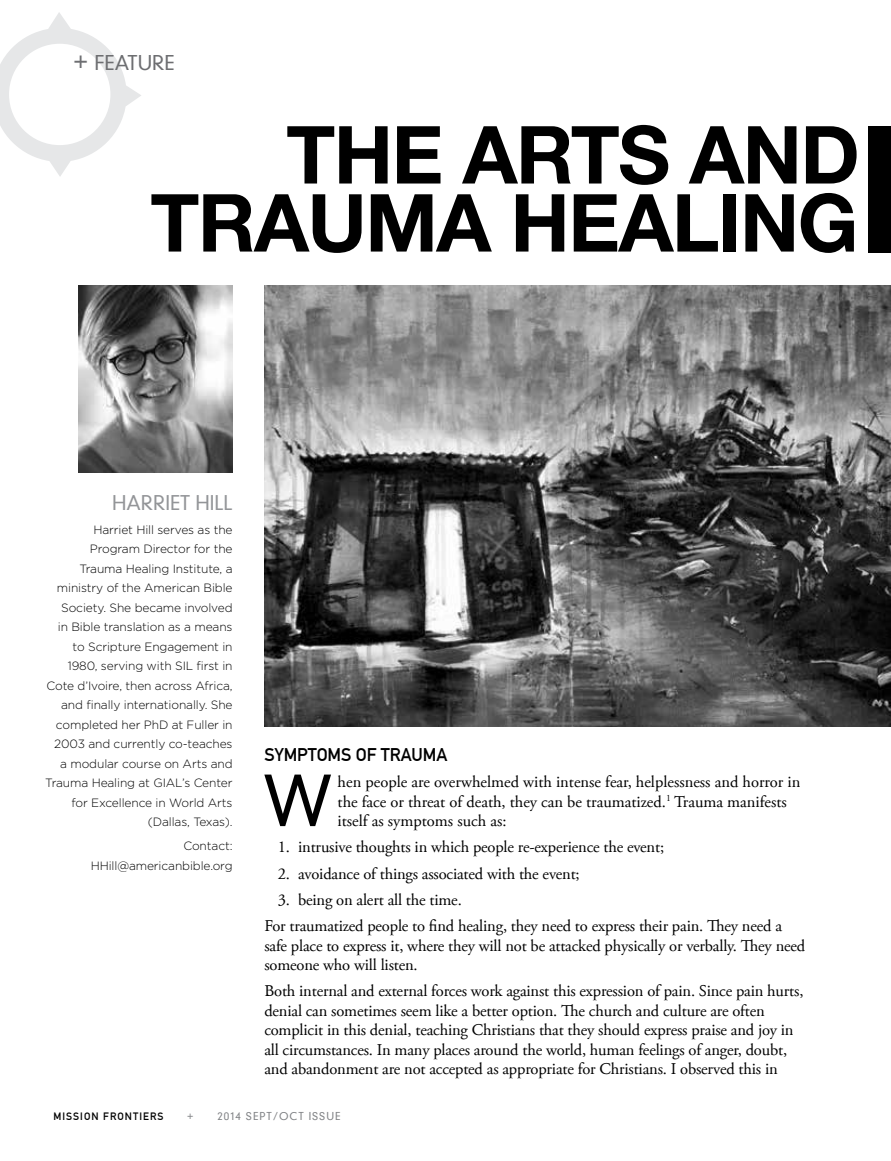
<style>
.page{position:relative;width:891px;height:1161px;background:#fff}
.page>*{position:absolute;margin:0;border:0;box-sizing:border-box;transform-origin:0 0}
.t1{font:700 80.25px/68.1px "Helvetica Neue LT Std";letter-spacing:-.02em;color:#000;text-align:right}
.t2{font:300 67.8px "DIN Neuzeit Grotesk Std";color:#000}
.t3{font:300 19.65px "DIN Neuzeit Grotesk Std";color:#6d6e71}
.t4{font:300 19.5px "DIN Neuzeit Grotesk Std";color:#939598}
.t5{font:18px "DIN Mittelschrift Std";color:#000}
.t6{font:16.5px/19.5px "Adobe Garamond Pro";letter-spacing:-.01em;color:#000}
.t7{font:300 12px/19.5px "Gotham";letter-spacing:-.01em;color:#000;text-align:right}
.t8{font:300 10.5px "DIN Neuzeit Grotesk Std";letter-spacing:.1em;color:#808285}
.t9{font:10.5px "DIN Mittelschrift Std";letter-spacing:.1em;color:#000}
.s1{font-size:24.3px}
</style>
<div class="page">
<svg style="left:0;top:12px;width:141px;height:164px"></svg>
<img style="left:79px;top:285px;width:154px;height:188px">
<img style="left:264px;top:285px;width:627px;height:442px">
<div style="left:869px;top:126px;width:22px;height:126px;background:#000"></div>
<p class="t3" style="left:74px;top:51px;width:103px"><span class="s1">+</span> FEATURE</p>
<h1 class="t1" style="left:150px;top:119px;width:711px">THE ARTS AND<br>TRAUMA HEALING</h1>
<p class="t4" style="left:112px;top:491px;width:122px">HARRIET HILL</p>
<p class="t7" style="left:45px;top:519px;width:189px">Harriet Hill serves as the<br>Program Director for the<br>Trauma Healing Institute, a ministry of the American Bible<br>Society. She became involved<br>in Bible translation as a means to Scripture Engagement in<br>1980, serving with SIL first in<br>Cote d’Ivoire, then across Africa, and finally internationally. She completed her PhD at Fuller in<br>2003 and currently co-teaches a modular course on Arts and<br>Trauma Healing at GIAL’s Center for Excellence in World Arts (Dallas, Texas).</p>
<p class="t7" style="left:91px;top:836px;width:143px">Contact:<br>HHill@americanbible.org</p>
<p class="t5" style="left:264px;top:744px;width:185px">SYMPTOMS OF TRAUMA</p>
<h2 class="t2" style="left:263px;top:760px;width:71px">W</h2>
<p class="t6" style="left:338px;top:773px;width:464px">hen people are overwhelmed with intense fear, helplessness and horror in the face or threat of death, they can be traumatized.<sup>1</sup> Trauma manifests itself as symptoms such as:</p>
<p class="t6" style="left:278px;top:838px;width:388px">1. intrusive thoughts in which people re-experience the event;</p>
<p class="t6" style="left:278px;top:864px;width:303px">2. avoidance of things associated with the event;</p>
<p class="t6" style="left:264px;top:887px;width:519px;line-height:26.2px;text-indent:13px">3. being on alert all the time.<br>For traumatized people to find healing, they need to express their pain. They need a</p>
<p class="t6" style="left:264px;top:936px;width:542px">safe place to express it, where they will not be attacked physically or verbally. They need someone who will listen.</p>
<p class="t6" style="left:264px;top:982px;width:541px">Both internal and external forces work against this expression of pain. Since pain hurts, denial can sometimes seem like a better option. The church and culture are often complicit in this denial, teaching Christians that they should express praise and joy in all circumstances. In many places around the world, human feelings of anger, doubt, and abandonment are not accepted as appropriate for Christians. I observed this in</p>
<p class="t9" style="left:53px;top:1110px;width:112px">MISSION FRONTIERS</p>
<p class="t8" style="left:187px;top:1108px;width:8px">+</p>
<p class="t8" style="left:217px;top:1110px;width:125px">2014 SEPT/OCT ISSUE</p>
</div>
